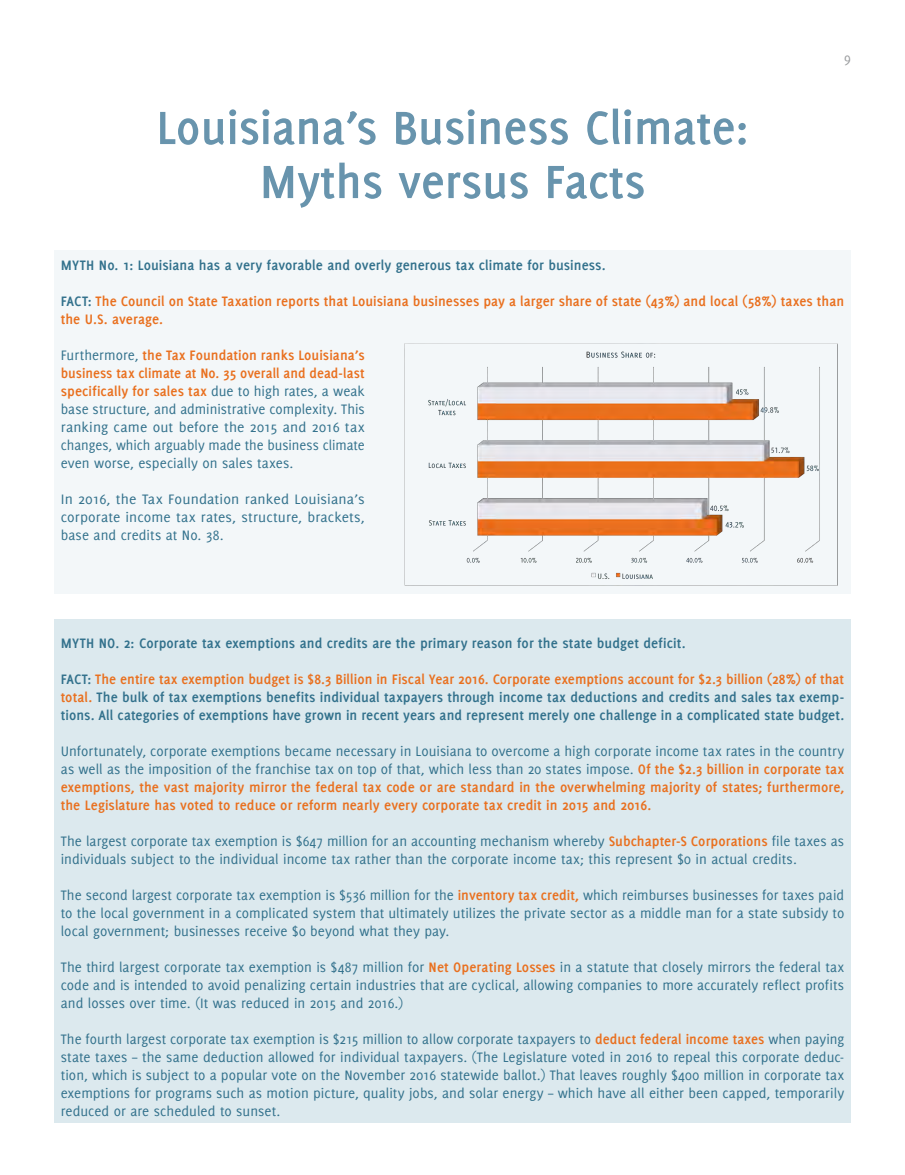
<style>
.page{position:relative;width:905px;height:1175px;background:#fff}
.page>*{position:absolute;margin:0;border:0;box-sizing:border-box;transform-origin:0 0}
.Paragraph_Style_1{font:700 51px "Delicious";color:#6894ad}
.Numbered_list{font:15px/18px "Delicious";letter-spacing:.005em;color:#32718c;text-align:justify}
.Numbered_list-2{font:700 15px/18px "Delicious";letter-spacing:.005em;color:#e9701f}
.Numbered_list-3{font:700 15px/18px "Delicious";letter-spacing:.005em;color:#32718c;text-align:justify}
.Numbered_list-4{font:15px/18px "Delicious";letter-spacing:.005em;color:#32718c;text-align:justify;scale:1.05 1}
.t1{font:15px "Delicious";color:#9a9c9e}
.s1{color:#32718c}
.s2{font-weight:700;color:#e9701f}
.s3{color:#e9701f}
.s4{font-weight:400;color:#32718c}
</style>
<div class="page">
<div style="left:54px;top:250px;width:796px;height:344px;background:#f3f7f9"></div>
<img style="left:428px;top:351px;width:392px;height:228px">
<div style="left:54px;top:620px;width:796px;height:503px;background:#dce9ee"></div>
<p class="Paragraph_Style_1" style="left:156px;top:98px;width:593px">Louisiana’s Business Climate:</p>
<p class="Paragraph_Style_1" style="left:260px;top:152px;width:387px">Myths versus Facts</p>
<p class="t1" style="left:844px;top:49px;width:8px">9</p>
<p class="Numbered_list-3" style="left:61px;top:256px;width:546px">MYTH No. 1: Louisiana has a very favorable and overly generous tax climate for business.</p>
<p class="Numbered_list-2" style="left:61px;top:292px;width:785px"><span class="s1">FACT:</span> The Council on State Taxation reports that Louisiana businesses pay a larger share of state (43%) and local (58%) taxes than the U.S. average.</p>
<p class="Numbered_list" style="left:61px;top:346px;width:305px">Furthermore, <span class="s2">the Tax Foundation ranks Louisiana’s business tax climate at No. 35 overall and dead-last specifically for sales tax</span> due to high rates, a weak base structure, and administrative complexity. This ranking came out before the 2015 and 2016 tax changes, which arguably made the business climate even worse, especially on sales taxes.</p>
<p class="Numbered_list-4" style="left:61px;top:490px;width:291px">In 2016, the Tax Foundation ranked Louisiana’s corporate income tax rates, structure, brackets, base and credits at No. 38.</p>
<p class="Numbered_list-3" style="left:61px;top:634px;width:626px">MYTH NO. 2: Corporate tax exemptions and credits are the primary reason for the state budget deficit.</p>
<p class="Numbered_list-3" style="left:61px;top:670px;width:785px">FACT: <span class="s3">The entire tax exemption budget is $8.3 Billion in Fiscal Year 2016. Corporate exemptions account for $2.3 billion (28%) of that total.</span> The bulk of tax exemptions benefits individual taxpayers through income tax deductions and credits and sales tax exemp&shy;tions. All categories of exemptions have grown in recent years and represent merely one challenge in a complicated state budget.</p>
<p class="Numbered_list-2" style="left:61px;top:742px;width:785px;text-align:justify"><span class="s4">Unfortunately, corporate exemptions became necessary in Louisiana to overcome a high corporate income tax rates in the country as well as the imposition of the franchise tax on top of that, which less than 20 states impose.</span> Of the $2.3 billion in corporate tax exemptions, the vast majority mirror the federal tax code or are standard in the overwhelming majority of states; furthermore, the Legislature has voted to reduce or reform nearly every corporate tax credit in 2015 and 2016.</p>
<p class="Numbered_list" style="left:61px;top:832px;width:785px">The largest corporate tax exemption is $647 million for an accounting mechanism whereby <span class="s2">Subchapter-S Corporations</span> file taxes as individuals subject to the individual income tax rather than the corporate income tax; this represent $0 in actual credits.</p>
<p class="Numbered_list" style="left:61px;top:886px;width:785px">The second largest corporate tax exemption is $536 million for the <span class="s2">inventory tax credit,</span> which reimburses businesses for taxes paid to the local government in a complicated system that ultimately utilizes the private sector as a middle man for a state subsidy to local government; businesses receive $0 beyond what they pay.</p>
<p class="Numbered_list" style="left:61px;top:958px;width:785px">The third largest corporate tax exemption is $487 million for <span class="s2">Net Operating Losses</span> in a statute that closely mirrors the federal tax code and is intended to avoid penalizing certain industries that are cyclical, allowing companies to more accurately reflect profits and losses over time. (It was reduced in 2015 and 2016.)</p>
<p class="Numbered_list" style="left:61px;top:1030px;width:785px">The fourth largest corporate tax exemption is $215 million to allow corporate taxpayers to <span class="s2">deduct federal income taxes</span> when paying state taxes – the same deduction allowed for individual taxpayers. (The Legislature voted in 2016 to repeal this corporate deduc&shy;tion, which is subject to a popular vote on the November 2016 statewide ballot.) That leaves roughly $400 million in corporate tax exemptions for programs such as motion picture, quality jobs, and solar energy – which have all either been capped, temporarily reduced or are scheduled to sunset.</p>
</div>
